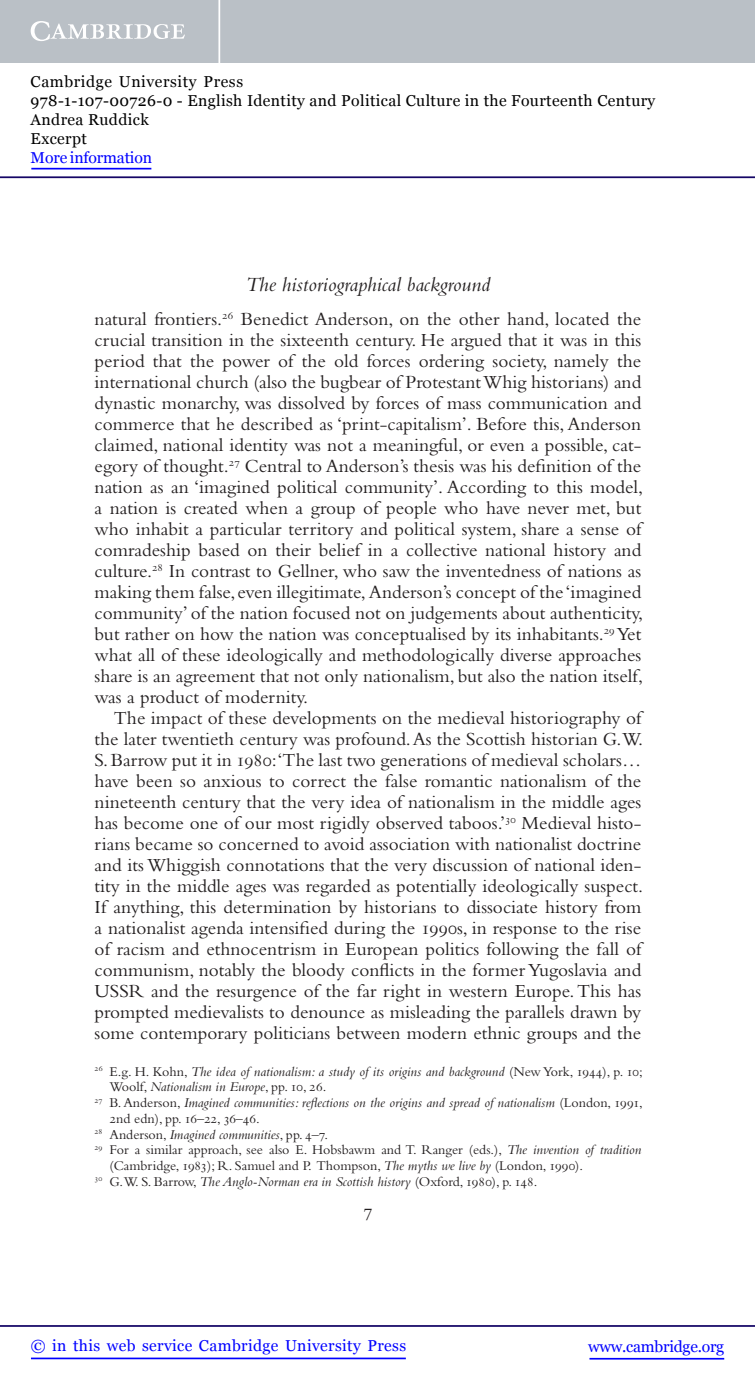
<style>
.page{position:relative;width:755px;height:1385px;background:#fff}
.page>*{position:absolute;margin:0;border:0;box-sizing:border-box;transform-origin:0 0}
.t1{font:italic 21px "Bembo Std";color:#231f20}
.t2{font:19.25px/21px "Bembo Std";color:#231f20;text-align:justify}
.t3{font:15.75px/18.9px "Georgia";letter-spacing:.025em;color:#000}
.t4{font:15.75px "Georgia";letter-spacing:.025em;color:#00f}
.t5{font:15.75px "Georgia";letter-spacing:-.015em;color:#00f}
.t6{font:15.75px "Georgia";letter-spacing:-.01em;color:#00f}
.t7{font:italic 14px "Bembo Std";color:#231f20}
.t8{font:14px "Bembo Std";letter-spacing:.005em;color:#231f20}
.t9{font:14px "Bembo Std";letter-spacing:.03em;color:#231f20}
.s1{font-style:normal}
.s2{font-style:italic}
</style>
<div class="page">
<hr style="left:589px;top:1358px;width:134px;height:1px;background:#00f">
<hr style="left:0;top:1325px;width:754px;height:2px;background:#150666">
<hr style="left:31px;top:1357px;width:374px;height:2px;background:#00f">
<div style="left:0;top:0;width:754px;height:63px;background:#bac0c6"></div>
<svg style="left:31px;top:21px;width:154px;height:20px"></svg>
<hr style="left:218px;top:0;width:2px;height:63px;background:#fff">
<hr style="left:0;top:176px;width:754px;height:2px;background:#150666">
<hr style="left:31px;top:168px;width:120px;height:1px;background:#00f">
<p class="t3" style="left:31px;top:72px;width:625px">Cambridge University Press<br>978-1-107-00726-0 - English Identity and Political Culture in the Fourteenth Century Andrea Ruddick<br>Excerpt</p>
<p class="t6" style="left:31px;top:148px;width:123px">More information</p>
<p class="t1" style="left:245px;top:276px;width:246px">The historiographical background</p>
<p class="t2" style="left:95px;top:310px;width:549px">natural frontiers. <sup>26</sup> B enedict Anderson , on the other hand, located the crucial transition in the sixteenth century. He argued that it was in this period that the power of the old forces ordering society, namely the international church (also the bugbear of Protestant Whig historians) and dynastic monarchy, was dissolved by forces of mass communication and commerce that he described as ‘print-capitalism’. B efore this, Anderson claimed, national identity was not a meaningful, or even a possible, cat&shy;egory of thought. <sup>27</sup> Central to Anderson’s thesis was his definition of the nation as an ‘imagined political community’. According to this model, a nation is created when a group of people who have never met, but who inhabit a particular territory and political system, share a sense of comradeship based on their belief in a collective national history and culture. <sup>28</sup> In contrast to Gellner, who saw the inventedness of nations as making them false, even illegitimate, Anderson’s concept of the ‘imagined community’ of the nation focused not on judgements about authenticity, but rather on how the nation was conceptualised by its inhabitants. <sup>29</sup> Yet what all of these ideologically and methodologically diverse approaches share is an agreement that not only nationalism, but also the nation itself, was a product of modernity.</p>
<p class="t2" style="left:95px;top:709px;width:549px;text-align:left;text-indent:19px">The impact of these developments on the medieval historiography of the later twentieth century was profound. As the Scottish historian G.W.<br>S. B arrow put it in 1980:‘The last two generations of medieval scholars… have been so anxious to correct the false romantic nationalism of the nineteenth century that the very idea of nationalism in the middle ages has become one of our most rigidly observed taboos.’ <sup>30</sup> Medieval histo&shy;rians became so concerned to avoid association with nationalist doctrine and its Whiggish connotations that the very discussion of national iden&shy;tity in the middle ages was regarded as potentially ideologically suspect.<br>If anything, this determination by historians to dissociate history from a nationalist agenda intensified during the 1990s, in response to the rise of racism and ethnocentrism in European politics following the fall of communism, notably the bloody conflicts in the former Yugoslavia and USSR and the resurgence of the far right in western Europe. This has prompted medievalists to denounce as misleading the parallels drawn by some contemporary politicians between modern ethnic groups and the</p>
<p class="t7" style="left:95px;top:1066px;width:549px"><sup>26</sup> <span class="s1">E .g. H. Kohn ,</span> The idea of nationalism: a study of its origins and background <span class="s1">( New York , 1944 ), p. 10 ;</span></p>
<p class="t7" style="left:109px;top:1081px;width:218px"><span class="s1">Woolf,</span> Nationalism in Europe<span class="s1">, pp. 10, 26.</span></p>
<p class="t7" style="left:95px;top:1097px;width:549px"><sup>27</sup> <span class="s1">B. Anderson ,</span> Imagined communities: reflections on the origins and spread of nationalism <span class="s1">( London , 1991 ,</span></p>
<p class="t8" style="left:109px;top:1113px;width:152px">2nd edn), pp. 16–22, 36–46 .</p>
<p class="t7" style="left:95px;top:1129px;width:235px"><sup>28</sup> <span class="s1">Anderson,</span> Imagined communities<span class="s1">, pp. 4–7.</span></p>
<p class="t9" style="left:95px;top:1144px;width:548px"><sup>29</sup> For a similar approach, see also E . Hobsbawm and T. Ranger (eds.), <span class="s2">The invention of tradition</span></p>
<p class="t8" style="left:109px;top:1160px;width:475px">( Cambridge , 1983 ) ; R. Samuel and P. Thompson , <span class="s2">The myths we live by</span> ( London , 1990 ) .</p>
<p class="t7" style="left:95px;top:1176px;width:444px"><sup>30</sup> <span class="s1">G.W. S. Barrow ,</span> The Anglo-Norman era in Scottish history <span class="s1">( Oxford , 1980 ), p. 148 .</span></p>
<p class="t2" style="left:363px;top:1202px;width:11px">7</p>
<p class="t4" style="left:31px;top:1337px;width:376px">© in this web service Cambridge University Press</p>
<p class="t5" style="left:587px;top:1337px;width:137px">www.cambridge.org</p>
</div>
